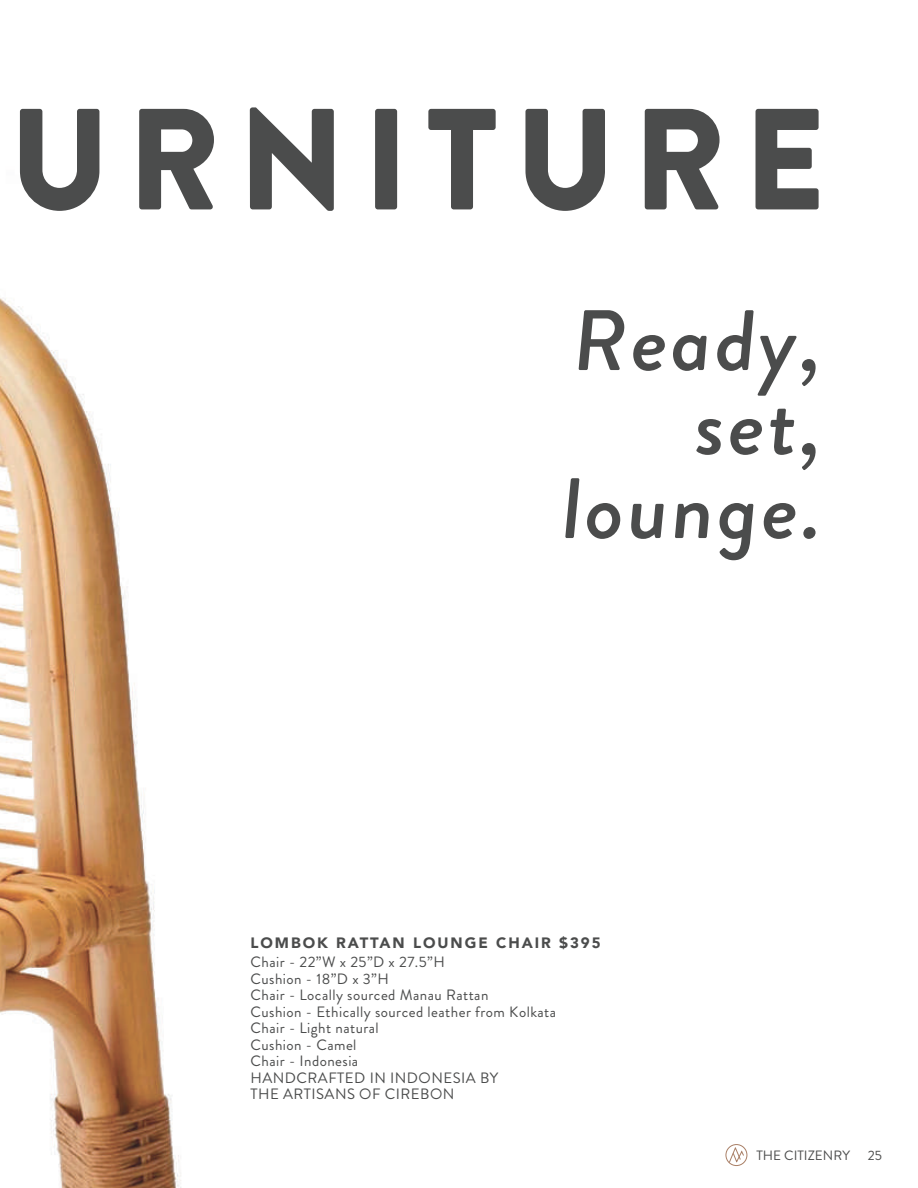
<style>
.page{position:relative;width:918px;height:1188px;background:#fff}
.page>*{position:absolute;margin:0;border:0;box-sizing:border-box;transform-origin:0 0}
.t1{font:900 143.7px "Brandon Grotesque";letter-spacing:.125em;color:#4b4c4c}
.t2{font:italic 500 85.5px/84px "Brandon Grotesque";color:#4b4c4c;text-align:right;scale:1.05 1}
.t3{font:15px/16.5px "Brandon Grotesque";letter-spacing:.03em;color:#4b4c4c}
.t4{font:900 15px "Avenir";letter-spacing:.13em;color:#4b4c4c}
.t5{font:13.5px "Brandon Grotesque";color:#4b4c4c}
</style>
<div class="page">
<div style="left:726px;top:1144px;width:21px;height:22px;border:1px solid #a97f66;border-radius:50%"></div>
<svg style="left:729px;top:1148px;width:15px;height:16px"></svg>
<img style="left:0;top:298px;width:181px;height:890px">
<h1 class="t1" style="left:9px;top:58px;width:817px">URNITURE</h1>
<h2 class="t2" style="left:563px;top:300px;width:255px">Ready, set, lounge.</h2>
<p class="t4" style="left:250px;top:930px;width:352px">LOMBOK RATTAN LOUNGE CHAIR $395</p>
<p class="t3" style="left:250px;top:954px;width:307px">Chair - 22”W x 25”D x 27.5”H<br>Cushion - 18”D x 3”H<br>Chair - Locally sourced Manau Rattan<br>Cushion - Ethically sourced leather from Kolkata<br>Chair - Light natural<br>Cushion - Camel<br>Chair - Indonesia<br>HANDCRAFTED IN INDONESIA BY<br>THE ARTISANS OF CIREBON</p>
<p class="t5" style="left:756px;top:1146px;width:95px">THE CITIZENRY</p>
<p class="t5" style="left:868px;top:1146px;width:16px">25</p>
</div>
